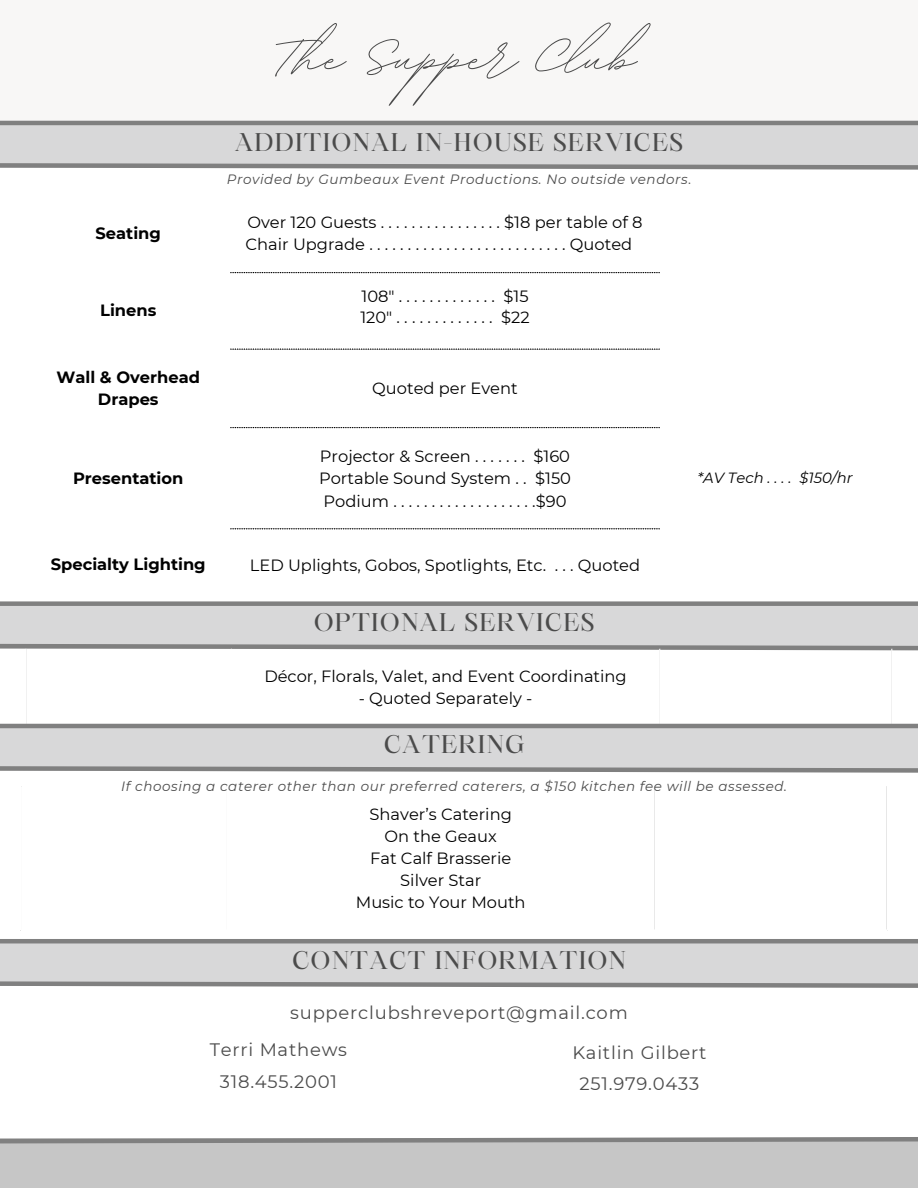
<style>
.page{position:relative;width:918px;height:1188px;background:#fff}
.page>*{position:absolute;margin:0;border:0;box-sizing:border-box;transform-origin:0 0}
.t1{font:90.3px "BD Script";color:#4b4b4b}
.t2{font:24.45px "Maharlika";letter-spacing:.045em;color:#4b4b4b}
.t3{font:18px/31.5px "Montserrat";letter-spacing:.045em;color:#4b4b4b;text-align:center}
.t4{font:16.35px "Montserrat";color:#000}
.t5{font:700 16.35px/22.5px "Montserrat";color:#000;text-align:center}
.t6{font:italic 14.85px "Montserrat";color:#000}
.t7{font:italic 13.5px "Montserrat";letter-spacing:.045em;color:#4b4b4b}
.s1{font-style:normal}
</style>
<div class="page">
<div style="left:0;top:0;width:918px;height:121px;background:#f8f7f6"></div>
<svg style="left:230px;top:272px;width:430px;height:257px"></svg>
<div style="left:0;top:123px;width:918px;height:45px;background:#d8d8d9"></div>
<hr style="left:0;top:121px;width:918px;height:4px;background:#808080">
<svg style="left:0;top:163px;width:918px;height:7px"></svg>
<div style="left:0;top:604px;width:918px;height:44px;background:#d8d8d9"></div>
<div style="left:0;top:601px;width:918px;height:5px;background:#808080"></div>
<svg style="left:0;top:643px;width:918px;height:8px"></svg>
<div style="left:0;top:1139px;width:918px;height:49px;background:#c6c6c6"></div>
<svg style="left:0;top:1137px;width:918px;height:7px"></svg>
<hr style="left:26px;top:649px;width:1px;height:77px;background:#fff">
<hr style="left:231px;top:649px;width:1px;height:77px;background:#fff">
<hr style="left:659px;top:649px;width:1px;height:77px;background:#fff">
<hr style="left:891px;top:649px;width:1px;height:77px;background:#fff">
<div style="left:0;top:726px;width:918px;height:45px;background:#d8d8d9"></div>
<hr style="left:0;top:724px;width:918px;height:4px;background:#808080">
<svg style="left:0;top:766px;width:918px;height:7px"></svg>
<div style="left:0;top:941px;width:918px;height:45px;background:#d8d8d9"></div>
<hr style="left:0;top:939px;width:918px;height:4px;background:#808080">
<svg style="left:0;top:981px;width:918px;height:7px"></svg>
<p class="t1" style="left:273px;top:-2px;width:364px">The Sup er Club</p>
<p class="t2" style="left:235px;top:132px;width:450px">ADDITIONAL IN-HOUSE SERVICES</p>
<h1 class="t5" style="left:96px;top:222px;width:67px">Seating</h1>
<p class="t5" style="left:100px;top:299px;width:58px">Linens</p>
<p class="t7" style="left:227px;top:171px;width:466px">Provided by Gumbeaux Event Productions. No outside vendors<span class="s1">.</span></p>
<h2 class="t4" style="left:247px;top:212px;width:397px">Over120Guests................$18pertableof8</h2>
<p class="t4" style="left:246px;top:234px;width:388px">ChairUpgrade..........................Quoted</p>
<p class="t4" style="left:362px;top:286px;width:169px">108"............. $15</p>
<p class="t4" style="left:360px;top:308px;width:171px">120"............. $22</p>
<p class="t5" style="left:57px;top:366px;width:145px">Wall &amp; Overhead<br>Drapes</p>
<p class="t4" style="left:372px;top:378px;width:147px">Quoted per Event</p>
<p class="t5" style="left:73px;top:467px;width:112px">Presentation</p>
<p class="t4" style="left:320px;top:446px;width:252px">Projector &amp; Screen . . . . . . . $160</p>
<p class="t4" style="left:319px;top:469px;width:254px">Portable Sound System . . $150</p>
<p class="t4" style="left:324px;top:491px;width:244px">Podium...................$90</p>
<p class="t5" style="left:51px;top:553px;width:156px">Specialty Lighting</p>
<p class="t4" style="left:250px;top:555px;width:392px">LED Uplights, Gobos, Spotlights, Etc. . . . Quoted</p>
<p class="t2" style="left:314px;top:612px;width:282px">OPTIONAL SERVICES</p>
<p class="t6" style="left:698px;top:468px;width:157px">*AV Tech . . . . $150/hr</p>
<p class="t4" style="left:264px;top:666px;width:364px">Décor, Florals, Valet, and Event Coordinating</p>
<p class="t4" style="left:359px;top:688px;width:175px">- Quoted Separately -</p>
<p class="t2" style="left:384px;top:734px;width:142px">CATERING</p>
<p class="t7" style="left:121px;top:777px;width:667px">If choosing a caterer other than our preferred caterers, a $150 kitchen fee will be assessed.</p>
<h2 class="t4" style="left:370px;top:804px;width:144px">Shaver’s Catering</h2>
<p class="t4" style="left:385px;top:826px;width:114px">On the Geaux</p>
<p class="t4" style="left:370px;top:848px;width:143px">Fat Calf Brasserie</p>
<h2 class="t4" style="left:400px;top:871px;width:82px">Silver Star</h2>
<p class="t4" style="left:356px;top:893px;width:171px">Music to Your Mouth</p>
<h2 class="t2" style="left:292px;top:951px;width:335px">CONTACT INFORMATION</h2>
<h3 class="t3" style="left:290px;top:997px;width:339px">supperclubshreveport@gmail.com</h3>
<h3 class="t3" style="left:572px;top:1036px;width:136px">Kaitlin Gilbert<br>251.979.0433</h3>
<h3 class="t3" style="left:210px;top:1034px;width:139px">Terri Mathews<br>318.455.2001</h3>
</div>
